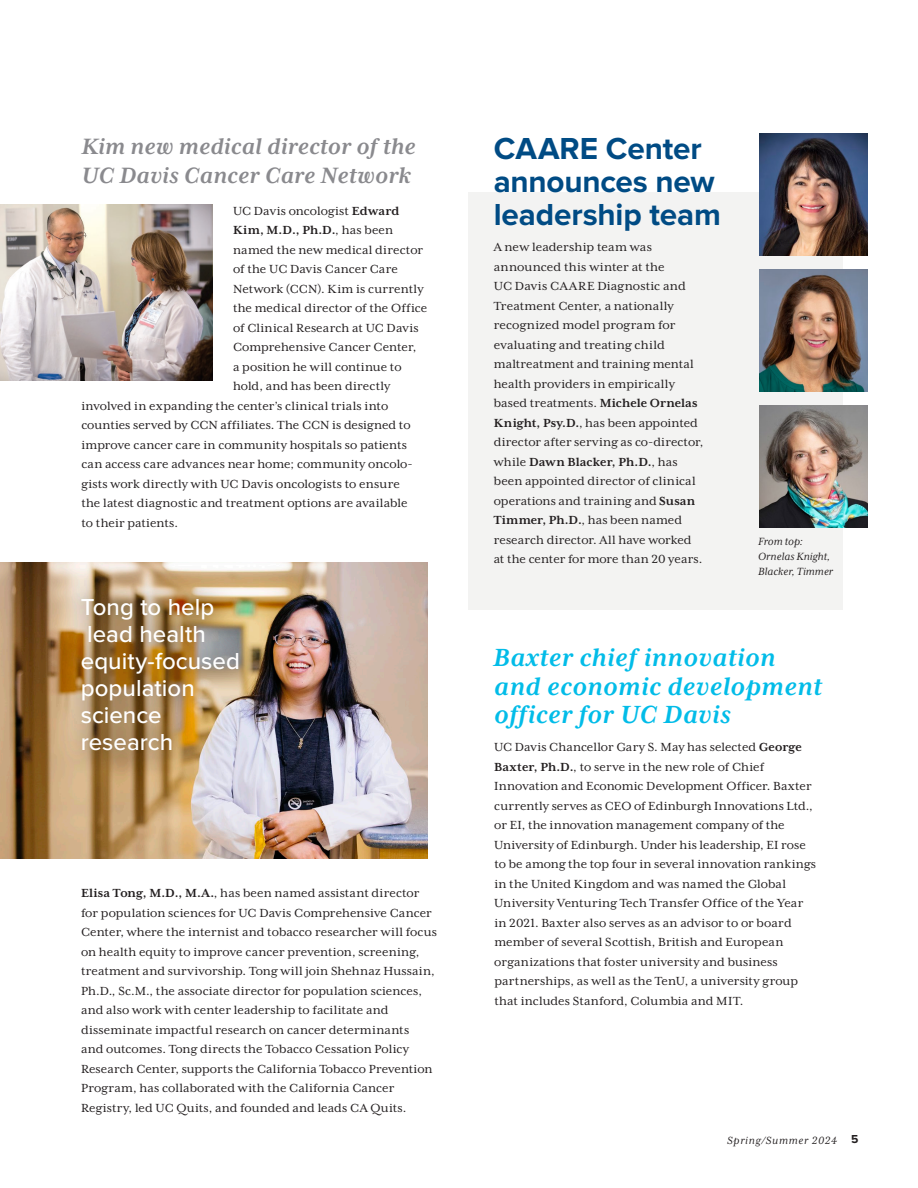
<style>
.page{position:relative;width:918px;height:1188px;background:#fff}
.page>*{position:absolute;margin:0;border:0;box-sizing:border-box;transform-origin:0 0}
.Sub_Sans_14{font:700 31.5px/33px "Proxima Nova";letter-spacing:-.005em;color:#004b84}
.subs_caps_11_pt{font:italic 700 28.5px/28.5px "Mrs Eaves XL Serif OT";letter-spacing:.015em;color:#02bce8}
.subs_caps_11_pt-2{font:italic 700 25.5px/28.5px "Mrs Eaves XL Serif OT";letter-spacing:.01em;color:#8a8a8e}
.Head_16_gray{font:500 24px/27px "Proxima Nova";color:#fff}
.Body_Text_9_mexl_FIRST{font:13.5px/19.5px "Mrs Eaves XL Serif OT";letter-spacing:.005em;color:#231f20}
.Body_Text_9_mexl_FIRST-2{font:700 13.5px "Mrs Eaves XL Serif OT";color:#231f20}
.Caption_Italic___centered{font:italic 12px/15px "Mrs Eaves XL Serif OT";letter-spacing:.01em;color:#231f20}
.Caption_Italic___centered-2{font:italic 12px "Mrs Eaves XL Serif OT";letter-spacing:.06em;color:#231f20}
.s1{font-weight:700}
.s2{font-weight:400}
.s3{font-family:"Proxima Nova";font-weight:700;font-style:normal}
</style>
<div class="page">
<div style="left:469px;top:193px;width:374px;height:417px;background:#f3f3f2"></div>
<img style="left:0;top:563px;width:428px;height:296px">
<img style="left:60px;top:576px;width:200px;height:196px">
<img style="left:760px;top:134px;width:108px;height:121px">
<img style="left:760px;top:270px;width:108px;height:121px">
<img style="left:760px;top:406px;width:108px;height:121px">
<img style="left:0;top:204px;width:213px;height:177px">
<p class="subs_caps_11_pt-2" style="left:81px;top:133px;width:336px">Kim new medical director of the<br>UC Davis Cancer Care Network</p>
<p class="Body_Text_9_mexl_FIRST" style="left:233px;top:201px;width:168px">UC Davis oncologist <span class="s1">Edward</span></p>
<p class="Body_Text_9_mexl_FIRST-2" style="left:233px;top:222px;width:162px">Kim, M.D., Ph.D.<span class="s2">, has been</span></p>
<p class="Body_Text_9_mexl_FIRST" style="left:233px;top:240px;width:192px">named the new medical director</p>
<p class="Body_Text_9_mexl_FIRST" style="left:233px;top:259px;width:166px">of the UC Davis Cancer Care</p>
<p class="Body_Text_9_mexl_FIRST" style="left:233px;top:279px;width:192px">Network (CCN). Kim is currently</p>
<p class="Body_Text_9_mexl_FIRST" style="left:233px;top:298px;width:196px">the medical director of the Office</p>
<p class="Body_Text_9_mexl_FIRST" style="left:233px;top:318px;width:187px">of Clinical Research at UC Davis</p>
<p class="Body_Text_9_mexl_FIRST" style="left:233px;top:337px;width:185px">Comprehensive Cancer Center,</p>
<p class="Body_Text_9_mexl_FIRST" style="left:233px;top:357px;width:170px">a position he will continue to</p>
<p class="Body_Text_9_mexl_FIRST" style="left:233px;top:376px;width:159px">hold, and has been directly</p>
<p class="Body_Text_9_mexl_FIRST" style="left:81px;top:396px;width:308px">involved in expanding the center’s clinical trials into</p>
<p class="Body_Text_9_mexl_FIRST" style="left:81px;top:415px;width:331px">counties served by CCN affiliates. The CCN is designed to</p>
<p class="Body_Text_9_mexl_FIRST" style="left:81px;top:435px;width:327px">improve cancer care in community hospitals so patients</p>
<p class="Body_Text_9_mexl_FIRST" style="left:81px;top:454px;width:333px">can access care advances near home; community oncolo-</p>
<p class="Body_Text_9_mexl_FIRST" style="left:81px;top:474px;width:320px">gists work directly with UC Davis oncologists to ensure</p>
<p class="Body_Text_9_mexl_FIRST" style="left:81px;top:493px;width:328px">the latest diagnostic and treatment options are available</p>
<p class="Body_Text_9_mexl_FIRST" style="left:81px;top:513px;width:98px">to their patients.</p>
<p class="Head_16_gray" style="left:81px;top:594px;width:161px">Tong to help lead health equity-focused population science research</p>
<p class="Body_Text_9_mexl_FIRST" style="left:81px;top:883px;width:358px"><span class="s1">Elisa Tong, M.D., M.A.</span>, has been named assistant director for population sciences for UC Davis Comprehensive Cancer Center, where the internist and tobacco researcher will focus on health equity to improve cancer prevention, screening, treatment and survivorship. Tong will join Shehnaz Hussain, Ph.D., Sc.M., the associate director for population sciences, and also work with center leadership to facilitate and disseminate impactful research on cancer determinants<br>and outcomes. Tong directs the Tobacco Cessation Policy Research Center, supports the California Tobacco Prevention Program, has collaborated with the California Cancer Registry, led UC Quits, and founded and leads CA Quits.</p>
<p class="Sub_Sans_14" style="left:494px;top:133px;width:229px">CAARE Center announces new leadership team</p>
<p class="Body_Text_9_mexl_FIRST" style="left:494px;top:237px;width:211px">A new leadership team was announced this winter at the<br>UC Davis CAARE Diagnostic and<br>Treatment Center, a nationally recognized model program for evaluating and treating child maltreatment and training mental health providers in empirically based treatments. <span class="s1">Michele Ornelas<br>Knight, Psy.D.</span>, has been appointed director after serving as co-director, while <span class="s1">Dawn Blacker, Ph.D.</span>, has been appointed director of clinical operations and training and <span class="s1">Susan<br>Timmer, Ph.D.</span>, has been named research director. All have worked at the center for more than 20 years.</p>
<p class="Caption_Italic___centered" style="left:758px;top:534px;width:76px">From top:<br>Ornelas Knight,<br>Blacker, Timmer</p>
<p class="subs_caps_11_pt" style="left:493px;top:644px;width:331px">Baxter chief innovation and economic development officer for UC Davis</p>
<p class="Body_Text_9_mexl_FIRST" style="left:494px;top:738px;width:323px">UC Davis Chancellor Gary S. May has selected <span class="s1">George Baxter, Ph.D.</span>, to serve in the new role of Chief Innovation and Economic Development Officer. Baxter currently serves as CEO of Edinburgh Innovations Ltd., or EI, the innovation management company of the University of Edinburgh. Under his leadership, EI rose to be among the top four in several innovation rankings in the United Kingdom and was named the Global University Venturing Tech Transfer Office of the Year in 2021. Baxter also serves as an advisor to or board member of several Scottish, British and European organizations that foster university and business partnerships, as well as the TenU, a university group that includes Stanford, Columbia and MIT.</p>
<p class="Caption_Italic___centered-2" style="left:727px;top:1134px;width:133px">Spring/Summer 2024 <span class="s3">5</span></p>
</div>
